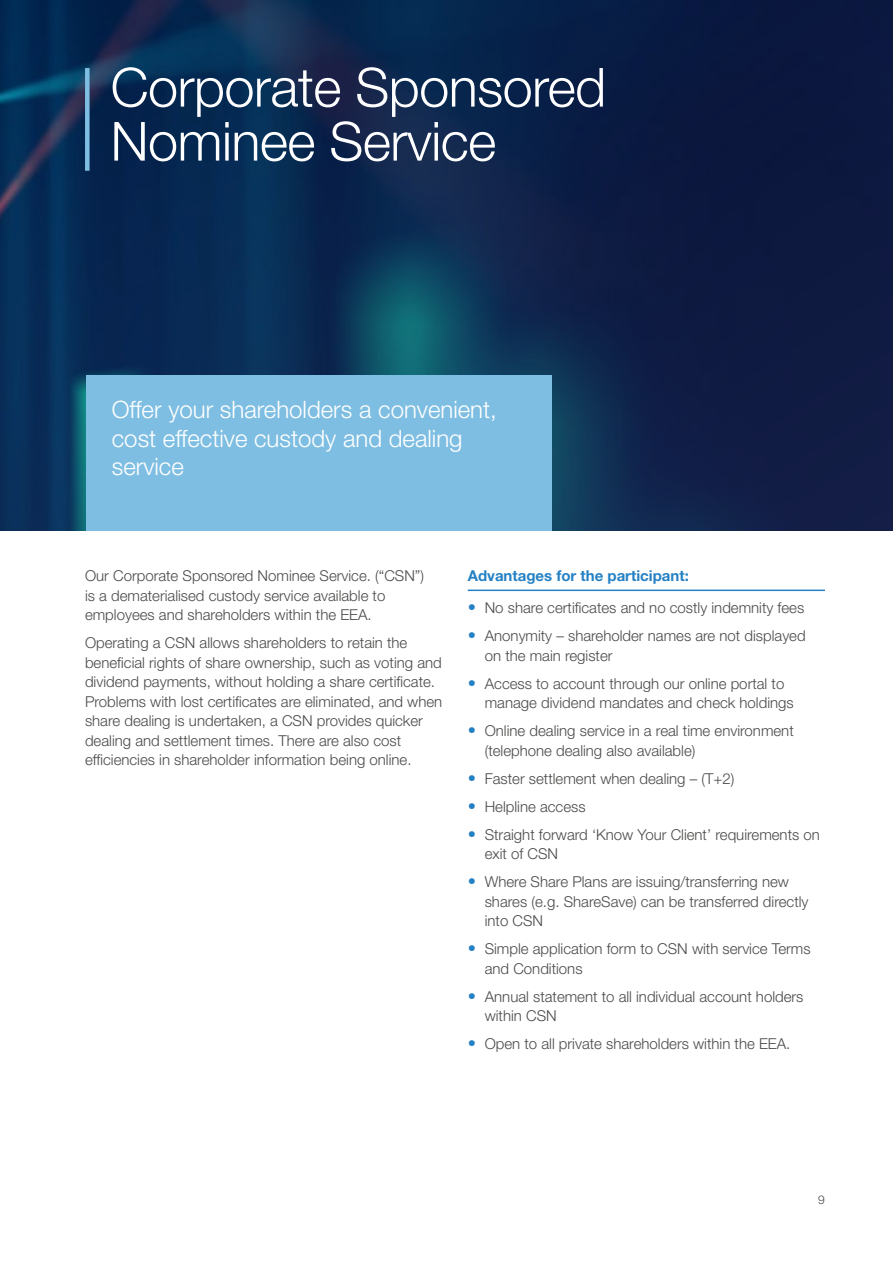
<style>
.page{position:relative;width:893px;height:1263px;background:#fff}
.page>*{position:absolute;margin:0;border:0;box-sizing:border-box;transform-origin:0 0}
.t1{font:300 54px/54px "Helvetica Neue LT Std";letter-spacing:-.01em;color:#fff}
.t2{font:300 24px/28.5px "Helvetica Neue LT Std";color:#fff}
.t3{font:300 15px/19.5px "Helvetica Neue LT Std";color:#4a4a49}
.t4{font:700 15px "Helvetica Neue LT Std";color:#2581c4}
.t5{font:300 12px "Helvetica Neue LT Std";color:#4a4a49}
.s1{font-weight:700;font-size:16.5px;color:#2581c4}
</style>
<div class="page">
<img style="left:0;top:0;width:893px;height:531px">
<div style="left:86px;top:375px;width:466px;height:156px;background:#7ebee2"></div>
<hr style="left:468px;top:590px;width:357px;height:1px;background:#2581c4">
<div style="left:85px;top:68px;width:5px;height:103px;background:#7ebee2"></div>
<h1 class="t1" style="left:111px;top:59px;width:497px">Corporate Sponsored<br>Nominee Service</h1>
<h2 class="t2" style="left:112px;top:395px;width:387px">Offer your shareholders a convenient, cost effective custody and dealing service</h2>
<p class="t3" style="left:85px;top:566px;width:341px">Our Corporate Sponsored Nominee Service. (“CSN”) is a dematerialised custody service available to employees and shareholders within the EEA.</p>
<p class="t3" style="left:85px;top:633px;width:359px">Operating a CSN allows shareholders to retain the beneficial rights of share ownership, such as voting and dividend payments, without holding a share certificate.<br>Problems with lost certificates are eliminated, and when share dealing is undertaken, a CSN provides quicker dealing and settlement times. There are also cost efficiencies in shareholder information being online.</p>
<p class="t4" style="left:468px;top:566px;width:223px">Advantages for the participant:</p>
<p class="t3" style="left:468px;top:598px;width:338px"><span class="s1">•</span> No share certificates and no costly indemnity fees</p>
<p class="t3" style="left:485px;top:626px;width:322px;text-indent:-17px"><span class="s1">•</span> Anonymity – shareholder names are not displayed on the main register</p>
<p class="t3" style="left:485px;top:673px;width:310px;text-indent:-17px"><span class="s1">•</span> Access to account through our online portal to manage dividend mandates and check holdings</p>
<p class="t3" style="left:485px;top:721px;width:310px;text-indent:-17px"><span class="s1">•</span> Online dealing service in a real time environment (telephone dealing also available)</p>
<p class="t3" style="left:468px;top:768px;width:268px"><span class="s1">•</span> Faster settlement when dealing – (T+2)</p>
<p class="t3" style="left:468px;top:796px;width:119px"><span class="s1">•</span> Helpline access</p>
<p class="t3" style="left:485px;top:824px;width:337px;text-indent:-17px"><span class="s1">•</span> Straight forward ‘Know Your Client’ requirements on exit of CSN</p>
<p class="t3" style="left:485px;top:872px;width:325px;text-indent:-17px"><span class="s1">•</span> Where Share Plans are issuing/transferring new shares (e.g. ShareSave) can be transferred directly into CSN</p>
<p class="t3" style="left:485px;top:939px;width:327px;text-indent:-17px"><span class="s1">•</span> Simple application form to CSN with service Terms and Conditions</p>
<p class="t3" style="left:485px;top:986px;width:320px;text-indent:-17px"><span class="s1">•</span> Annual statement to all individual account holders within CSN</p>
<p class="t3" style="left:468px;top:1034px;width:324px"><span class="s1">•</span> Open to all private shareholders within the EEA.</p>
<p class="t5" style="left:818px;top:1192px;width:8px">9</p>
</div>
